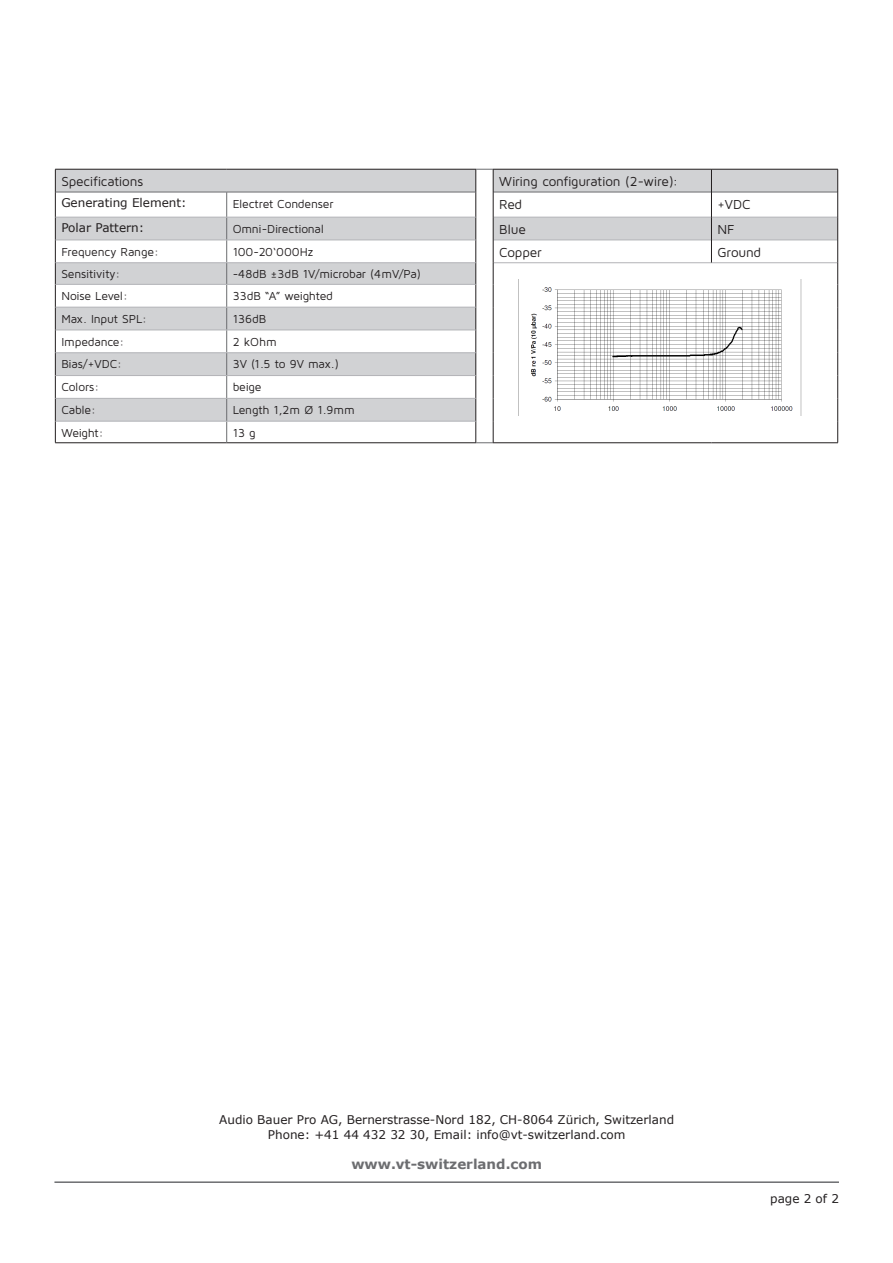
<style>
.page{position:relative;width:893px;height:1263px;background:#fff}
.page>*{position:absolute;margin:0;border:0;box-sizing:border-box;transform-origin:0 0}
.t1{font:13.5px "Maven Pro";letter-spacing:-.015em;color:#231f20}
.t2{font:700 13.5px "Verdana";color:#6c6d70}
.t3{font:12px "Maven Pro";letter-spacing:-.015em;color:#231f20}
.t4{font:12px "Verdana";color:#231f20}
</style>
<div class="page">
<hr style="left:54px;top:1181px;width:785px;height:2px;background:#6c6d70">
<svg style="left:56px;top:170px;width:781px;height:251px"></svg>
<hr style="left:55px;top:169px;width:172px;height:1px;background:#231f20">
<hr style="left:227px;top:169px;width:249px;height:1px;background:#231f20">
<svg style="left:55px;top:169px;width:1px;height:273px"></svg>
<hr style="left:55px;top:442px;width:172px;height:1px;background:#231f20">
<hr style="left:227px;top:442px;width:249px;height:1px;background:#231f20">
<hr style="left:56px;top:192px;width:171px;height:1px;background:#6c6d70">
<hr style="left:227px;top:192px;width:249px;height:1px;background:#6c6d70">
<hr style="left:493px;top:192px;width:218px;height:1px;background:#6c6d70">
<hr style="left:712px;top:192px;width:125px;height:1px;background:#6c6d70">
<svg style="left:226px;top:192px;width:1px;height:251px"></svg>
<hr style="left:56px;top:217px;width:171px;height:1px;background:#b2b3b7">
<hr style="left:227px;top:217px;width:249px;height:1px;background:#b2b3b7">
<hr style="left:493px;top:217px;width:218px;height:1px;background:#b2b3b7">
<hr style="left:712px;top:217px;width:125px;height:1px;background:#b2b3b7">
<hr style="left:56px;top:240px;width:171px;height:1px;background:#b2b3b7">
<hr style="left:227px;top:240px;width:249px;height:1px;background:#b2b3b7">
<hr style="left:493px;top:240px;width:218px;height:1px;background:#b2b3b7">
<hr style="left:712px;top:240px;width:125px;height:1px;background:#b2b3b7">
<hr style="left:56px;top:262px;width:171px;height:1px;background:#b2b3b7">
<hr style="left:227px;top:262px;width:249px;height:1px;background:#b2b3b7">
<hr style="left:493px;top:262px;width:218px;height:1px;background:#b2b3b7">
<hr style="left:711px;top:262px;width:126px;height:1px;background:#b2b3b7">
<hr style="left:56px;top:284px;width:171px;height:1px;background:#b2b3b7">
<hr style="left:227px;top:284px;width:249px;height:1px;background:#b2b3b7">
<hr style="left:56px;top:307px;width:171px;height:1px;background:#b2b3b7">
<hr style="left:227px;top:307px;width:249px;height:1px;background:#b2b3b7">
<hr style="left:56px;top:330px;width:171px;height:1px;background:#b2b3b7">
<hr style="left:227px;top:330px;width:249px;height:1px;background:#b2b3b7">
<hr style="left:56px;top:352px;width:171px;height:1px;background:#b2b3b7">
<hr style="left:227px;top:352px;width:249px;height:1px;background:#b2b3b7">
<hr style="left:56px;top:375px;width:171px;height:1px;background:#b2b3b7">
<hr style="left:227px;top:375px;width:249px;height:1px;background:#b2b3b7">
<hr style="left:56px;top:398px;width:171px;height:1px;background:#b2b3b7">
<hr style="left:227px;top:398px;width:249px;height:1px;background:#b2b3b7">
<hr style="left:56px;top:421px;width:171px;height:1px;background:#b2b3b7">
<hr style="left:227px;top:421px;width:249px;height:1px;background:#b2b3b7">
<hr style="left:493px;top:169px;width:218px;height:1px;background:#231f20">
<hr style="left:711px;top:169px;width:127px;height:1px;background:#231f20">
<svg style="left:711px;top:169px;width:1px;height:94px"></svg>
<svg style="left:476px;top:169px;width:18px;height:274px"></svg>
<svg style="left:837px;top:169px;width:1px;height:273px"></svg>
<hr style="left:493px;top:442px;width:218px;height:1px;background:#231f20">
<hr style="left:711px;top:442px;width:127px;height:1px;background:#231f20">
<img style="left:514px;top:279px;width:290px;height:136px">
<p class="t1" style="left:61px;top:173px;width:83px">Specifications</p>
<p class="t1" style="left:499px;top:173px;width:181px">Wiring configuration (2-wire):</p>
<p class="t4" style="left:61px;top:195px;width:127px">Generating Element:</p>
<p class="t3" style="left:233px;top:196px;width:102px">Electret Condenser</p>
<p class="t1" style="left:499px;top:196px;width:25px">Red</p>
<p class="t1" style="left:717px;top:196px;width:35px">+VDC</p>
<p class="t4" style="left:61px;top:220px;width:85px">Polar Pattern:</p>
<p class="t3" style="left:233px;top:221px;width:93px">Omni-Directional</p>
<p class="t1" style="left:499px;top:221px;width:28px">Blue</p>
<p class="t1" style="left:717px;top:221px;width:19px">NF</p>
<p class="t3" style="left:61px;top:244px;width:99px">Frequency Range:</p>
<p class="t3" style="left:233px;top:244px;width:82px">100-20‘000Hz</p>
<p class="t1" style="left:499px;top:244px;width:44px">Copper</p>
<p class="t1" style="left:717px;top:244px;width:45px">Ground</p>
<p class="t3" style="left:61px;top:267px;width:60px">Sensitivity:</p>
<p class="t3" style="left:233px;top:267px;width:190px">-48dB ±3dB 1V/microbar (4mV/Pa)</p>
<p class="t3" style="left:61px;top:288px;width:68px">Noise Level:</p>
<p class="t3" style="left:233px;top:288px;width:102px">33dB “A” weighted</p>
<p class="t3" style="left:61px;top:311px;width:87px">Max. Input SPL:</p>
<p class="t3" style="left:233px;top:311px;width:35px">136dB</p>
<p class="t3" style="left:61px;top:334px;width:64px">Impedance:</p>
<p class="t3" style="left:233px;top:334px;width:46px">2 kOhm</p>
<p class="t3" style="left:61px;top:357px;width:62px">Bias/+VDC:</p>
<p class="t3" style="left:233px;top:357px;width:108px">3V (1.5 to 9V max.)</p>
<p class="t3" style="left:61px;top:380px;width:39px">Colors:</p>
<p class="t3" style="left:233px;top:380px;width:30px">beige</p>
<p class="t3" style="left:61px;top:402px;width:36px">Cable:</p>
<p class="t3" style="left:233px;top:402px;width:124px">Length 1,2m Ø 1.9mm</p>
<p class="t3" style="left:61px;top:425px;width:44px">Weight:</p>
<p class="t3" style="left:233px;top:425px;width:24px">13 g</p>
<p class="t4" style="left:219px;top:1112px;width:456px">Audio Bauer Pro AG, Bernerstrasse-Nord 182, CH-8064 Zürich, Switzerland</p>
<p class="t4" style="left:268px;top:1126px;width:359px">Phone: +41 44 432 32 30, Email: info@vt-switzerland.com</p>
<p class="t2" style="left:351px;top:1155px;width:192px">www.vt-switzerland.com</p>
<p class="t4" style="left:770px;top:1190px;width:70px">page 2 of 2</p>
</div>
